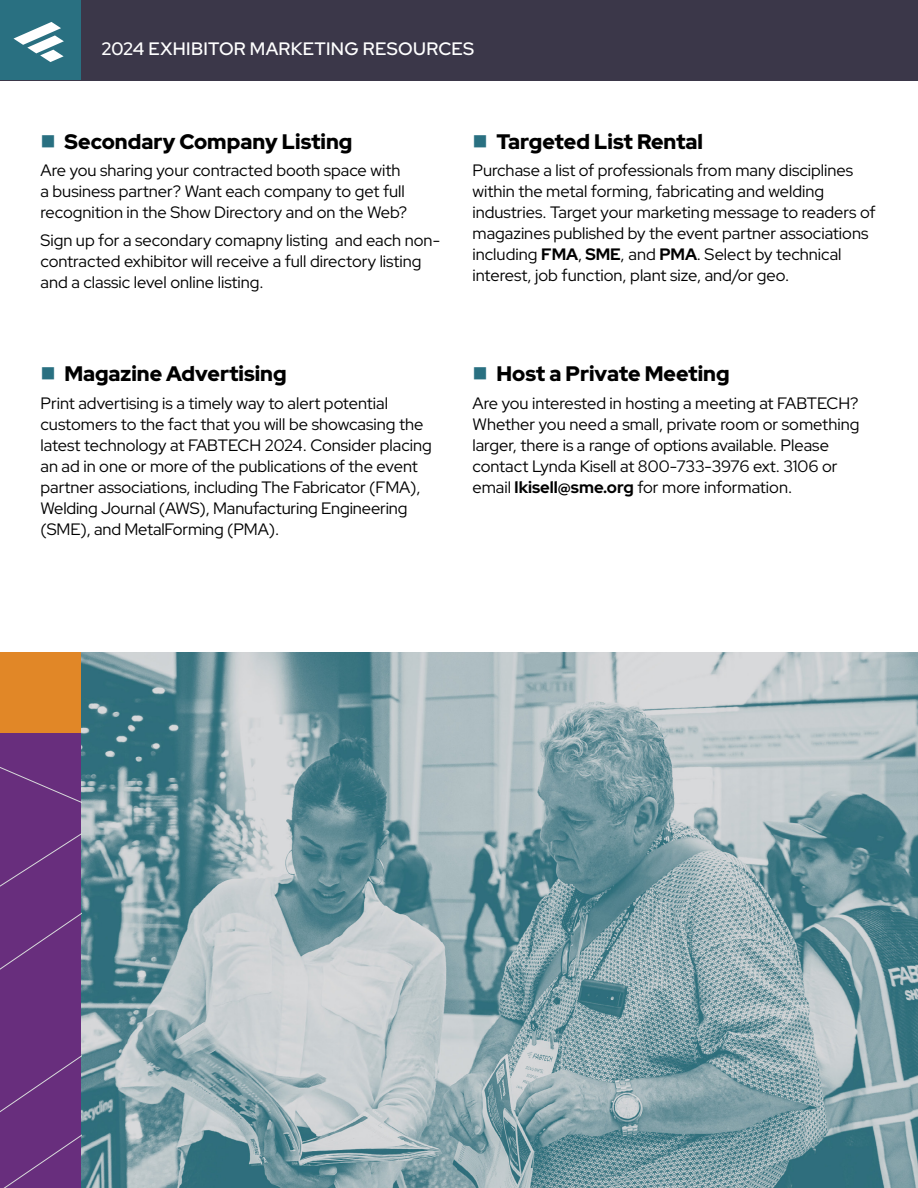
<style>
.page{position:relative;width:918px;height:1188px;background:#fff}
.page>*{position:absolute;margin:0;border:0;box-sizing:border-box;transform-origin:0 0}
.t1{font:900 21px "Red Hat Display";color:#000}
.t2{font:500 18px "Red Hat Display";letter-spacing:.015em;color:#fff}
.t3{font:16.5px/21px "Red Hat Display";color:#000}
.s1{color:#297081}
.s2{font-weight:700}
.s3{font-weight:800}
</style>
<div class="page">
<div style="left:0;top:0;width:918px;height:80px;background:#3b3749"></div>
<div style="left:0;top:0;width:81px;height:80px;background:#297081"></div>
<svg style="left:13px;top:22px;width:51px;height:40px"></svg>
<img style="left:81px;top:652px;width:837px;height:536px">
<svg style="left:0;top:652px;width:81px;height:536px;background:#7b3d71"></svg>
<p class="t2" style="left:102px;top:37px;width:374px">2024 EXHIBITOR MARKETING RESOURCES</p>
<p class="t1" style="left:40px;top:127px;width:313px"><span class="s1">■</span> Secondary Company Listing</p>
<p class="t3" style="left:40px;top:160px;width:368px">Are you sharing your contracted booth space with a business partner? Want each company to get full recognition in the Show Directory and on the Web?</p>
<p class="t3" style="left:40px;top:229px;width:401px">Sign up for a secondary comapny listing and each non&shy;contracted exhibitor will receive a full directory listing and a classic level online listing.</p>
<p class="t1" style="left:40px;top:360px;width:248px"><span class="s1">■</span> Magazine Advertising</p>
<p class="t3" style="left:40px;top:392px;width:393px">Print advertising is a timely way to alert potential customers to the fact that you will be showcasing the latest technology at FABTECH 2024. Consider placing an ad in one or more of the publications of the event partner associations, including The Fabricator (FMA), Welding Journal (AWS), Manufacturing Engineering (SME), and MetalForming (PMA).</p>
<p class="t1" style="left:472px;top:127px;width:232px"><span class="s1">■</span> Targeted List Rental</p>
<p class="t3" style="left:472px;top:160px;width:405px">Purchase a list of professionals from many disciplines within the metal forming, fabricating and welding industries. Target your marketing message to readers of magazines published by the event partner associations including <span class="s2">FMA</span>, <span class="s2">SME</span>, and <span class="s2">PMA</span>. Select by technical interest, job function, plant size, and/or geo.</p>
<p class="t1" style="left:472px;top:360px;width:259px"><span class="s1">■</span> Host a Private Meeting</p>
<p class="t3" style="left:472px;top:392px;width:388px">Are you interested in hosting a meeting at FABTECH?<br>Whether you need a small, private room or something larger, there is a range of options available. Please contact Lynda Kisell at 800-733-3976 ext. 3106 or email <span class="s3">lkisell@sme.org</span> for more information.</p>
</div>
